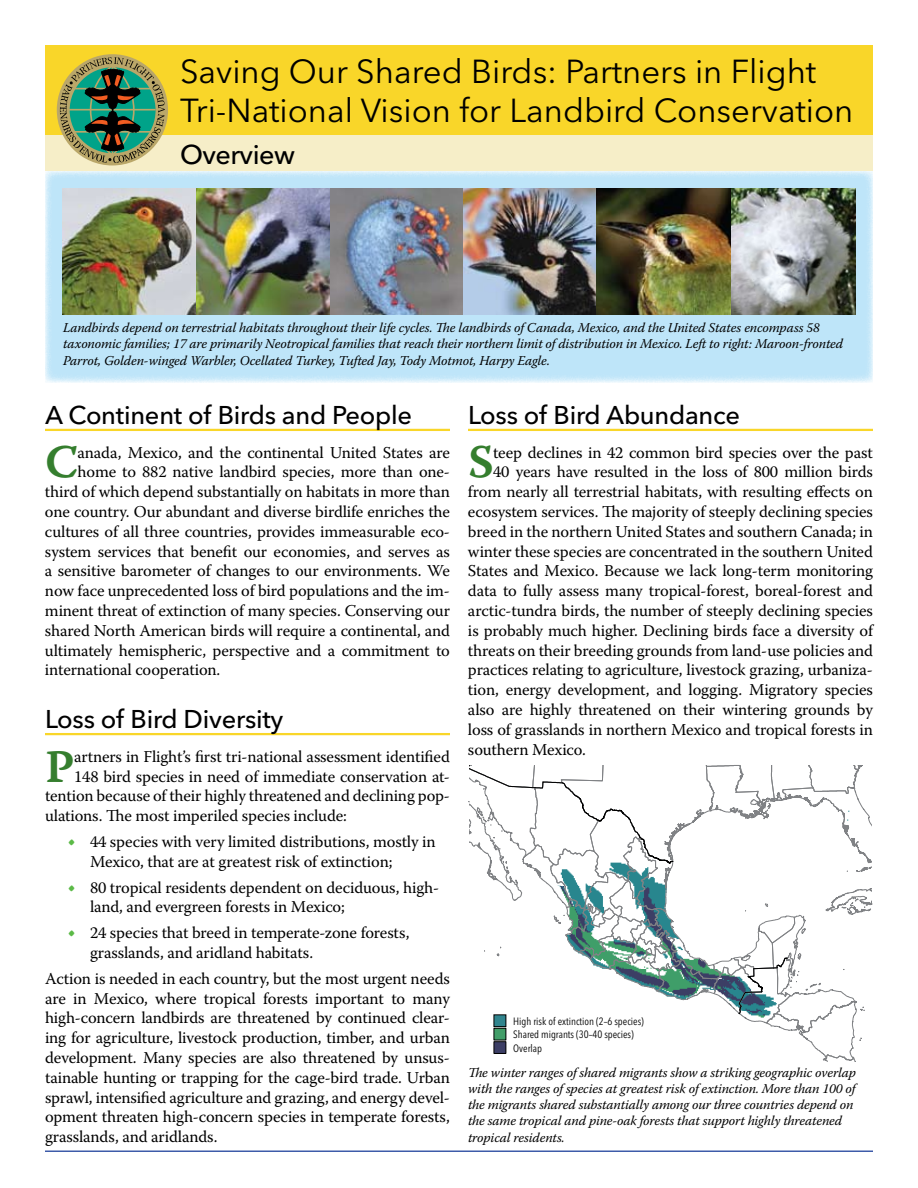
<style>
.page{position:relative;width:918px;height:1188px;background:#fff}
.page>*{position:absolute;margin:0;border:0;box-sizing:border-box;transform-origin:0 0}
.t1{font:46.65px "Warnock Pro Semibold Capt";color:#357e2e}
.t2{font:33px/39.6px "Avenir Next LT Pro";color:#000}
.t3{font:500 27px "Avenir Next LT Pro";letter-spacing:-.02em;color:#000}
.t4{font:500 25.5px "Avenir Next LT Pro";letter-spacing:-.01em;color:#000}
.t5{font:16.5px/19.8px "Warnock Pro";letter-spacing:-.01em;color:#000}
.t6{font:italic 13.5px/16.2px "Warnock Pro";letter-spacing:-.01em;color:#000}
.t7{font:condensed 10.5px/13.4px "Avenir Next LT Pro";color:#000}
.s1{font-size:21px;color:#5bba47}
</style>
<div class="page">
<hr style="left:45px;top:1150px;width:828px;height:2px;background:#3d5ba9">
<hr style="left:45px;top:429px;width:405px;height:2px;background:#f9d629">
<hr style="left:45px;top:733px;width:405px;height:2px;background:#f9d629">
<hr style="left:468px;top:429px;width:405px;height:2px;background:#f9d629">
<div style="left:45px;top:171px;width:828px;height:211px;background:#bee5f9"></div>
<img style="left:63px;top:189px;width:667px;height:126px">
<img style="left:330px;top:189px;width:134px;height:126px">
<img style="left:196px;top:189px;width:134px;height:126px">
<img style="left:464px;top:189px;width:133px;height:126px">
<img style="left:730px;top:189px;width:125px;height:126px">
<div style="left:45px;top:45px;width:828px;height:90px;background:#f9d629"></div>
<div style="left:45px;top:135px;width:828px;height:36px;background:#f5edc2"></div>
<div style="left:57px;top:54px;width:111px;height:111px;background:#baa769;border-radius:50%"></div>
<svg style="left:60px;top:57px;width:105px;height:106px"></svg>
<svg style="left:469px;top:765px;width:404px;height:296px"></svg>
<div style="left:494px;top:1015px;width:137px;height:38px;background:#fff"></div>
<div style="left:494px;top:1015px;width:12px;height:12px;background:#31858e"></div>
<div style="left:494px;top:1015px;width:12px;height:12px;border:1px solid #000"></div>
<div style="left:494px;top:1028px;width:12px;height:12px;background:#429e69"></div>
<div style="left:494px;top:1028px;width:12px;height:12px;border:1px solid #000"></div>
<div style="left:494px;top:1042px;width:12px;height:11px;background:#3c3e65"></div>
<div style="left:494px;top:1041px;width:12px;height:13px;border:1px solid #000"></div>
<h2 class="t2" style="left:180px;top:51px;width:675px">Saving Our Shared Birds: Partners in Flight<br>Tri-National Vision for Landbird Conservation</h2>
<h3 class="t3" style="left:180px;top:138px;width:116px">Overview</h3>
<p class="t6" style="left:63px;top:319px;width:782px">Landbirds depend on terrestrial habitats throughout their life cycles. The landbirds of Canada, Mexico, and the United States encompass 58 taxonomic families; 17 are primarily Neotropical families that reach their northern limit of distribution in Mexico. Left to right: Maroon-fronted<br>Parrot, Golden-winged Warbler, Ocellated Turkey, Tufted Jay, Tody Motmot, Harpy Eagle.</p>
<h3 class="t4" style="left:45px;top:400px;width:368px">A Continent of Birds and People</h3>
<h1 class="t1" style="left:45px;top:434px;width:35px">C</h1>
<p class="t5" style="left:78px;top:442px;width:374px">anada, Mexico, and the continental United States are</p>
<p class="t5" style="left:78px;top:462px;width:374px">home to 882 native landbird species, more than one-</p>
<p class="t5" style="left:45px;top:482px;width:406px">third of which depend substantially on habitats in more than</p>
<p class="t5" style="left:45px;top:501px;width:407px">one country. Our abundant and diverse birdlife enriches the</p>
<p class="t5" style="left:45px;top:521px;width:406px">cultures of all three countries, provides immeasurable eco-</p>
<p class="t5" style="left:45px;top:541px;width:407px">system services that benefit our economies, and serves as</p>
<p class="t5" style="left:45px;top:561px;width:407px">a sensitive barometer of changes to our environments. We</p>
<p class="t5" style="left:45px;top:581px;width:407px">now face unprecedented loss of bird populations and the im-</p>
<p class="t5" style="left:45px;top:600px;width:407px">minent threat of extinction of many species. Conserving our</p>
<p class="t5" style="left:45px;top:620px;width:406px">shared North American birds will require a continental, and</p>
<p class="t5" style="left:45px;top:640px;width:406px">ultimately hemispheric, perspective and a commitment to</p>
<p class="t5" style="left:45px;top:660px;width:177px">international cooperation.</p>
<h3 class="t4" style="left:45px;top:704px;width:240px">Loss of Bird Diversity</h3>
<h1 class="t1" style="left:45px;top:738px;width:31px">P</h1>
<p class="t5" style="left:74px;top:746px;width:377px">artners in Flight’s first tri-national assessment identified</p>
<p class="t5" style="left:74px;top:766px;width:377px">148 bird species in need of immediate conservation at-</p>
<p class="t5" style="left:45px;top:786px;width:407px">tention because of their highly threatened and declining pop-</p>
<p class="t5" style="left:45px;top:806px;width:303px">ulations. The most imperiled species include:</p>
<p class="t5" style="left:90px;top:831px;width:347px;text-indent:-22px"><span class="s1">•</span> 44 species with very limited distributions, mostly in<br>Mexico, that are at greatest risk of extinction;</p>
<p class="t5" style="left:90px;top:877px;width:351px;text-indent:-22px"><span class="s1">•</span> 80 tropical residents dependent on deciduous, high&shy;land, and evergreen forests in Mexico;</p>
<p class="t5" style="left:90px;top:923px;width:321px;text-indent:-22px"><span class="s1">•</span> 24 species that breed in temperate-zone forests, grasslands, and aridland habitats.</p>
<p class="t5" style="left:45px;top:968px;width:407px;text-align:justify">Action is needed in each country, but the most urgent needs are in Mexico, where tropical forests important to many high-concern landbirds are threatened by continued clear&shy;ing for agriculture, livestock production, timber, and urban development. Many species are also threatened by unsus&shy;tainable hunting or trapping for the cage-bird trade. Urban sprawl, intensified agriculture and grazing, and energy devel&shy;opment threaten high-concern species in temperate forests, grasslands, and aridlands.</p>
<h3 class="t4" style="left:468px;top:400px;width:274px">Loss of Bird Abundance</h3>
<h1 class="t1" style="left:468px;top:434px;width:27px">S</h1>
<p class="t5" style="left:493px;top:442px;width:381px">teep declines in 42 common bird species over the past</p>
<p class="t5" style="left:493px;top:462px;width:381px">40 years have resulted in the loss of 800 million birds</p>
<p class="t5" style="left:468px;top:482px;width:406px">from nearly all terrestrial habitats, with resulting effects on</p>
<p class="t5" style="left:468px;top:501px;width:407px">ecosystem services. The majority of steeply declining species</p>
<p class="t5" style="left:468px;top:521px;width:407px">breed in the northern United States and southern Canada; in</p>
<p class="t5" style="left:468px;top:541px;width:407px">winter these species are concentrated in the southern United</p>
<p class="t5" style="left:468px;top:561px;width:407px">States and Mexico. Because we lack long-term monitoring</p>
<p class="t5" style="left:468px;top:581px;width:406px">data to fully assess many tropical-forest, boreal-forest and</p>
<p class="t5" style="left:468px;top:600px;width:406px">arctic-tundra birds, the number of steeply declining species</p>
<p class="t5" style="left:468px;top:620px;width:406px">is probably much higher. Declining birds face a diversity of</p>
<p class="t5" style="left:468px;top:640px;width:406px">threats on their breeding grounds from land-use policies and</p>
<p class="t5" style="left:468px;top:660px;width:407px">practices relating to agriculture, livestock grazing, urbaniza-</p>
<p class="t5" style="left:468px;top:680px;width:406px">tion, energy development, and logging. Migratory species</p>
<p class="t5" style="left:468px;top:699px;width:407px">also are highly threatened on their wintering grounds by</p>
<p class="t5" style="left:468px;top:719px;width:406px">loss of grasslands in northern Mexico and tropical forests in</p>
<p class="t5" style="left:468px;top:739px;width:120px">southern Mexico.</p>
<p class="t7" style="left:513px;top:1014px;width:132px">High risk of extinction (2–6 species)<br>Shared migrants (30–40 species)<br>Overlap</p>
<p class="t6" style="left:468px;top:1064px;width:390px">The winter ranges of shared migrants show a striking geographic overlap with the ranges of species at greatest risk of extinction. More than 100 of the migrants shared substantially among our three countries depend on the same tropical and pine-oak forests that support highly threatened tropical residents.</p>
</div>
